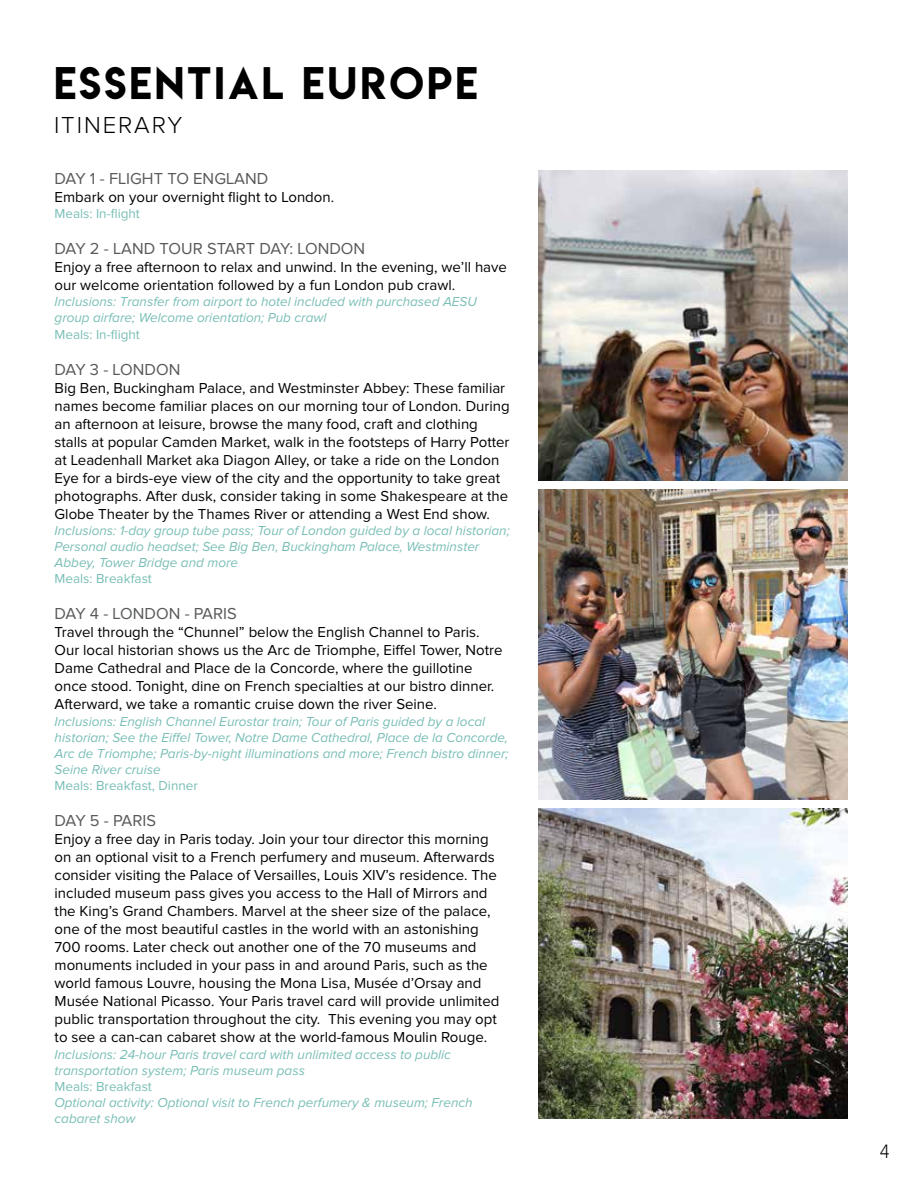
<style>
.page{position:relative;width:918px;height:1188px;background:#fff}
.page>*{position:absolute;margin:0;border:0;box-sizing:border-box;transform-origin:0 0}
.t1{font:40.5px "Lemon Milk";letter-spacing:.08em;color:#000}
.t2{font:300 24px "Proxima Nova";letter-spacing:.08em;color:#000}
.t3{font:300 20.1px "Proxima Nova";color:#000;scale:.9 1}
.t4{font:16.5px "Proxima Nova";color:#58595b}
.t5{font:16.5px "Proxima Nova";letter-spacing:-.02em;color:#58595b}
.t6{font:15px/18px "Proxima Nova";color:#000}
.t7{font:italic 13.5px/16.2px "Proxima Nova";color:#79beb6}
.t8{font:13.5px "Proxima Nova";color:#79beb6}
</style>
<div class="page">
<img style="left:538px;top:171px;width:310px;height:310px">
<img style="left:538px;top:489px;width:310px;height:310px">
<img style="left:538px;top:808px;width:310px;height:310px">
<h1 class="t1" style="left:54px;top:54px;width:425px">ESSENTIAL EUROPE</h1>
<h2 class="t2" style="left:54px;top:114px;width:130px">ITINERARY</h2>
<p class="t4" style="left:55px;top:171px;width:215px">DAY 1 - FLIGHT TO ENGLAND</p>
<p class="t6" style="left:55px;top:188px;width:281px">Embark on your overnight flight to London.</p>
<p class="t8" style="left:55px;top:207px;width:87px">Meals: In-flight</p>
<p class="t4" style="left:55px;top:241px;width:312px">DAY 2 - LAND TOUR START DAY: LONDON</p>
<p class="t6" style="left:55px;top:259px;width:454px">Enjoy a free afternoon to relax and unwind. In the evening, we’ll have our welcome orientation followed by a fun London pub crawl.</p>
<p class="t7" style="left:55px;top:294px;width:424px">Inclusions: Transfer from airport to hotel included with purchased AESU group airfare; Welcome orientation; Pub crawl</p>
<p class="t8" style="left:55px;top:328px;width:87px">Meals: In-flight</p>
<p class="t4" style="left:55px;top:361px;width:127px">DAY 3 - LONDON</p>
<p class="t6" style="left:55px;top:379px;width:457px">Big Ben, Buckingham Palace, and Westminster Abbey: These familiar names become familiar places on our morning tour of London. During an afternoon at leisure, browse the many food, craft and clothing stalls at popular Camden Market, walk in the footsteps of Harry Potter at Leadenhall Market aka Diagon Alley, or take a ride on the London Eye for a birds-eye view of the city and the opportunity to take great photographs. After dusk, consider taking in some Shakespeare at the Globe Theater by the Thames River or attending a West End show.</p>
<p class="t7" style="left:55px;top:523px;width:457px">Inclusions: 1-day group tube pass; Tour of London guided by a local historian;<br>Personal audio headset; See Big Ben, Buckingham Palace, Westminster<br>Abbey, Tower Bridge and more</p>
<p class="t8" style="left:55px;top:573px;width:99px">Meals: Breakfast</p>
<p class="t4" style="left:55px;top:606px;width:184px">DAY 4 - LONDON - PARIS</p>
<p class="t6" style="left:55px;top:624px;width:449px">Travel through the “Chunnel” below the English Channel to Paris.<br>Our local historian shows us the Arc de Triomphe, Eiffel Tower, Notre Dame Cathedral and Place de la Concorde, where the guillotine once stood. Tonight, dine on French specialties at our bistro dinner.<br>Afterward, we take a romantic cruise down the river Seine.</p>
<p class="t7" style="left:55px;top:714px;width:456px">Inclusions: English Channel Eurostar train; Tour of Paris guided by a local historian; See the Eiffel Tower, Notre Dame Cathedral, Place de la Concorde, Arc de Triomphe; Paris-by-night illuminations and more; French bistro dinner; Seine River cruise</p>
<p class="t8" style="left:55px;top:780px;width:145px">Meals: Breakfast, Dinner</p>
<p class="t5" style="left:55px;top:813px;width:103px">DAY 5 - PARIS</p>
<p class="t6" style="left:55px;top:831px;width:446px">Enjoy a free day in Paris today. Join your tour director this morning on an optional visit to a French perfumery and museum. Afterwards consider visiting the Palace of Versailles, Louis XIV’s residence. The included museum pass gives you access to the Hall of Mirrors and the King’s Grand Chambers. Marvel at the sheer size of the palace, one of the most beautiful castles in the world with an astonishing 700 rooms. Later check out another one of the 70 museums and monuments included in your pass in and around Paris, such as the world famous Louvre, housing the Mona Lisa, Musée d’Orsay and Musée National Picasso. Your Paris travel card will provide unlimited public transportation throughout the city. This evening you may opt to see a can-can cabaret show at the world-famous Moulin Rouge.</p>
<p class="t7" style="left:55px;top:1047px;width:398px">Inclusions: 24-hour Paris travel card with unlimited access to public transportation system; Paris museum pass</p>
<p class="t8" style="left:55px;top:1080px;width:99px">Meals: Breakfast</p>
<p class="t7" style="left:55px;top:1095px;width:420px">Optional activity: Optional visit to French perfumery &amp; museum; French cabaret show</p>
<h3 class="t3" style="left:880px;top:1142px;width:12px">4</h3>
</div>
